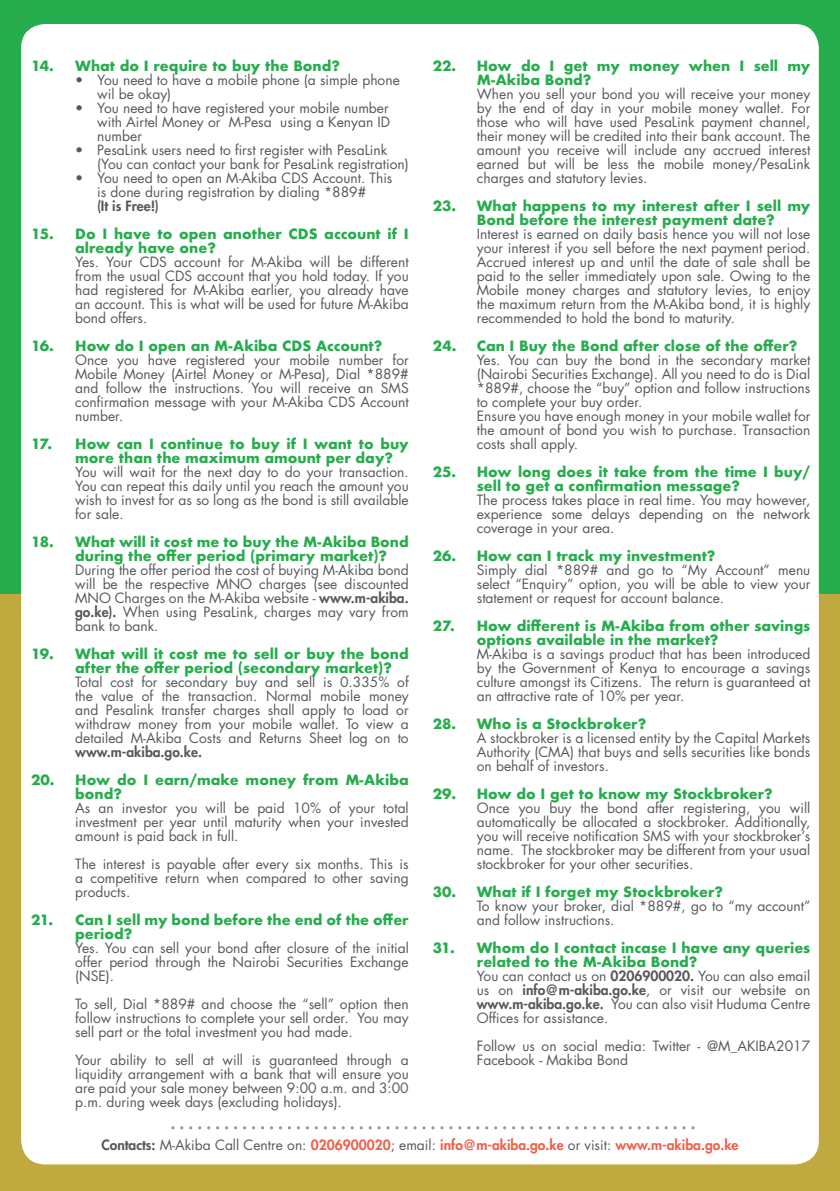
<style>
.page{position:relative;width:840px;height:1191px;background:#fff}
.page>*{position:absolute;margin:0;border:0;box-sizing:border-box;transform-origin:0 0}
.t1{font:13.8px/14px "Futura";color:#57585a;text-align:justify}
.t2{font:700 13.8px/14px "Futura";color:#27ac4d}
.t3{font:800 13.8px "Futura";color:#ef5f48}
.t4{font:800 13.8px "Futura";color:#57585a}
.s1{font-weight:800}
.s2{color:#57585a}
.s3{font-weight:400;color:#57585a}
</style>
<div class="page">
<div style="left:0;top:0;width:839px;height:1191px;background:#27ac4d"></div>
<div style="left:0;top:594px;width:839px;height:597px;background:#c0aa3f"></div>
<div style="left:21px;top:24px;width:797px;height:1140px;background:#fff;border-radius:24px"></div>
<svg style="left:171px;top:1126px;width:523px;height:3px"></svg>
<p class="t2" style="left:31px;top:59px;width:310px">14. What do I require to buy the Bond?</p>
<p class="t1" style="left:97px;top:73px;width:304px;text-indent:-22px">• You need to have a mobile phone (a simple phone wil be okay)</p>
<p class="t1" style="left:97px;top:101px;width:294px;text-indent:-22px">• You need to have registered your mobile number with Airtel Money or M-Pesa using a Kenyan ID number</p>
<p class="t1" style="left:97px;top:143px;width:313px;text-indent:-22px">• PesaLink users need to first register with PesaLink (You can contact your bank for PesaLink registration)</p>
<p class="t1" style="left:75px;top:171px;width:318px">• You need to open an M-Akiba CDS Account. This</p>
<p class="t1" style="left:97px;top:185px;width:270px">is done during registration by dialing *889#</p>
<p class="t4" style="left:97px;top:197px;width:63px">(It is Free!)</p>
<p class="t2" style="left:75px;top:227px;width:335px;text-indent:-44px">15. Do I have to open another CDS account if I already have one?</p>
<p class="t1" style="left:75px;top:255px;width:335px">Yes. Your CDS account for M-Akiba will be different from the usual CDS account that you hold today. If you had registered for M-Akiba earlier, you already have an account. This is what will be used for future M-Akiba bond offers.</p>
<p class="t2" style="left:31px;top:339px;width:352px">16. How do I open an M-Akiba CDS Account?</p>
<p class="t1" style="left:75px;top:353px;width:335px">Once you have registered your mobile number for Mobile Money (Airtel Money or M-Pesa), Dial *889# and follow the instructions. You will receive an SMS confirmation message with your M-Akiba CDS Account number.</p>
<p class="t2" style="left:75px;top:437px;width:335px;text-indent:-44px">17. How can I continue to buy if I want to buy more than the maximum amount per day?</p>
<p class="t1" style="left:75px;top:465px;width:335px">You will wait for the next day to do your transaction.<br>You can repeat this daily until you reach the amount you wish to invest for as so long as the bond is still available for sale.</p>
<p class="t2" style="left:75px;top:535px;width:335px;text-indent:-44px">18. What will it cost me to buy the M-Akiba Bond during the offer period (primary market)?</p>
<p class="t1" style="left:75px;top:563px;width:335px">During the offer period the cost of buying M-Akiba bond will be the respective MNO charges (see discounted MNO Charges on the M-Akiba website - <span class="s1">www.m-akiba. go.ke).</span> When using PesaLink, charges may vary from bank to bank.</p>
<p class="t2" style="left:75px;top:647px;width:335px;text-indent:-44px">19. What will it cost me to sell or buy the bond after the offer period (secondary market)?</p>
<p class="t1" style="left:75px;top:675px;width:335px">Total cost for secondary buy and sell is 0.335% of the value of the transaction. Normal mobile money and Pesalink transfer charges shall apply to load or withdraw money from your mobile wallet. To view a detailed M-Akiba Costs and Returns Sheet log on to <span class="s1">www.m-akiba.go.ke.</span></p>
<p class="t2" style="left:75px;top:773px;width:335px;text-indent:-44px">20. How do I earn/make money from M-Akiba bond?</p>
<p class="t1" style="left:75px;top:801px;width:335px">As an investor you will be paid 10% of your total investment per year until maturity when your invested amount is paid back in full.</p>
<p class="t1" style="left:75px;top:857px;width:335px">The interest is payable after every six months. This is a competitive return when compared to other saving products.</p>
<p class="t2" style="left:75px;top:913px;width:335px;text-indent:-44px">21. Can I sell my bond before the end of the offer period?</p>
<p class="t1" style="left:75px;top:941px;width:335px">Yes. You can sell your bond after closure of the initial offer period through the Nairobi Securities Exchange (NSE).</p>
<p class="t1" style="left:75px;top:997px;width:335px">To sell, Dial *889# and choose the “sell” option then follow instructions to complete your sell order. You may sell part or the total investment you had made.</p>
<p class="t1" style="left:75px;top:1053px;width:335px">Your ability to sell at will is guaranteed through a liquidity arrangement with a bank that will ensure you are paid your sale money between 9:00 a.m. and 3:00 p.m. during week days (excluding holidays).</p>
<p class="t2" style="left:476px;top:59px;width:335px;text-indent:-44px">22. How do I get my money when I sell my<br>M-Akiba Bond?</p>
<p class="t1" style="left:476px;top:87px;width:335px">When you sell your bond you will receive your money by the end of day in your mobile money wallet. For those who will have used PesaLink payment channel, their money will be credited into their bank account. The amount you receive will include any accrued interest earned but will be less the mobile money/PesaLink charges and statutory levies.</p>
<p class="t2" style="left:476px;top:199px;width:335px;text-indent:-44px">23. What happens to my interest after I sell my<br>Bond before the interest payment date?</p>
<p class="t1" style="left:476px;top:227px;width:335px">Interest is earned on daily basis hence you will not lose your interest if you sell before the next payment period.<br>Accrued interest up and until the date of sale shall be paid to the seller immediately upon sale. Owing to the Mobile money charges and statutory levies, to enjoy the maximum return from the M-Akiba bond, it is highly recommended to hold the bond to maturity.</p>
<p class="t2" style="left:432px;top:339px;width:366px">24. Can I Buy the Bond after close of the offer?</p>
<p class="t1" style="left:476px;top:353px;width:335px">Yes. You can buy the bond in the secondary market (Nairobi Securities Exchange). All you need to do is Dial *889#, choose the “buy” option and follow instructions to complete your buy order.</p>
<p class="t1" style="left:476px;top:409px;width:335px">Ensure you have enough money in your mobile wallet for the amount of bond you wish to purchase. Transaction costs shall apply.</p>
<p class="t2" style="left:476px;top:465px;width:335px;text-indent:-44px">25. How long does it take from the time I buy/ sell to get a confirmation message?</p>
<p class="t1" style="left:476px;top:493px;width:335px">The process takes place in real time. You may however, experience some delays depending on the network coverage in your area.</p>
<p class="t2" style="left:432px;top:549px;width:284px">26. How can I track my investment?</p>
<p class="t1" style="left:476px;top:563px;width:335px">Simply dial *889# and go to “My Account” menu select “Enquiry” option, you will be able to view your statement or request for account balance.</p>
<p class="t2" style="left:476px;top:619px;width:335px;text-indent:-44px">27. How different is M-Akiba from other savings options available in the market?</p>
<p class="t1" style="left:476px;top:647px;width:335px">M-Akiba is a savings product that has been introduced by the Government of Kenya to encourage a savings culture amongst its Citizens. The return is guaranteed at an attractive rate of 10% per year.</p>
<p class="t2" style="left:432px;top:717px;width:215px">28. Who is a Stockbroker?</p>
<p class="t1" style="left:476px;top:731px;width:335px">A stockbroker is a licensed entity by the Capital Markets Authority (CMA) that buys and sells securities like bonds on behalf of investors.</p>
<p class="t2" style="left:432px;top:787px;width:341px">29. How do I get to know my Stockbroker?</p>
<p class="t1" style="left:476px;top:801px;width:335px">Once you buy the bond after registering, you will automatically be allocated a stockbroker. Additionally, you will receive notification SMS with your stockbroker’s name. The stockbroker may be different from your usual stockbroker for your other securities.</p>
<p class="t2" style="left:432px;top:885px;width:291px">30. What if I forget my Stockbroker?</p>
<p class="t1" style="left:476px;top:899px;width:335px">To know your broker, dial *889#, go to “my account” and follow instructions.</p>
<p class="t2" style="left:476px;top:941px;width:335px;text-indent:-44px">31. Whom do I contact incase I have any queries related to the M-Akiba Bond?</p>
<p class="t1" style="left:476px;top:969px;width:335px">You can contact us on <span class="s1">0206900020.</span> You can also email us on <span class="s1">info@m-akiba.go.ke</span>, or visit our website on <span class="s1">www.m-akiba.go.ke.</span> You can also visit Huduma Centre Offices for assistance.</p>
<p class="t1" style="left:476px;top:1039px;width:335px">Follow us on social media: Twitter - @M_AKIBA2017<br>Facebook - Makiba Bond</p>
<p class="t3" style="left:101px;top:1135px;width:638px"><span class="s2">Contacts:</span> <span class="s3">M-Akiba Call Centre on:</span> 0206900020<span class="s3">; email:</span> info@m-akiba.go.ke <span class="s3">or visit:</span> www.m-akiba.go.ke</p>
</div>
